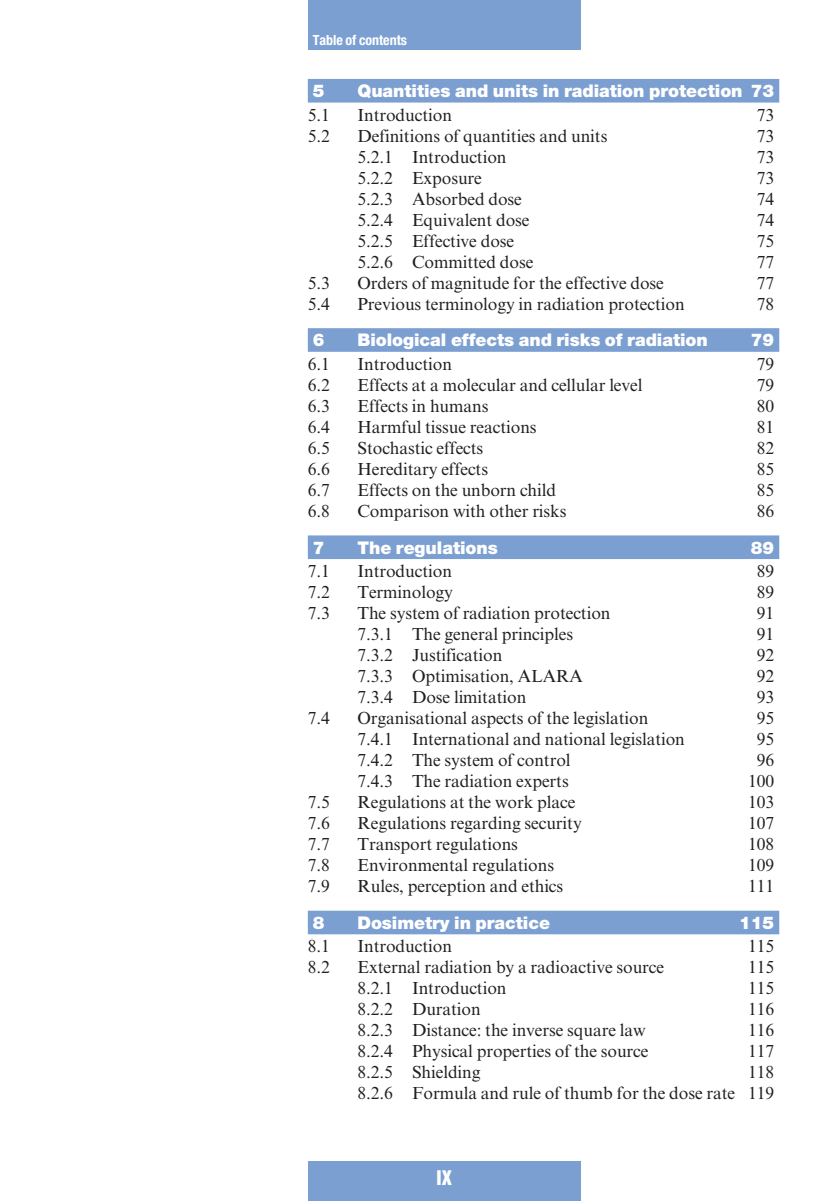
<style>
.page{position:relative;width:834px;height:1201px;background:#fff}
.page>*{position:absolute;margin:0;border:0;box-sizing:border-box;transform-origin:0 0}
.t1{font:18.38px "Helvetica Inserat LT Std";color:#fff}
.t2{font:17.5px/21px "Times New Roman MT Std";letter-spacing:-.005em;color:#231f20;text-align:right}
.t3{font:900 17.5px "Helvetica Neue LT Std";letter-spacing:-.005em;color:#fff}
.t4{font:700 condensed 14px "Helvetica Neue LT Std";color:#fff}
</style>
<div class="page">
<div style="left:308px;top:79px;width:471px;height:24px;background:#7c9fd2"></div>
<div style="left:308px;top:328px;width:471px;height:24px;background:#7c9fd2"></div>
<div style="left:308px;top:535px;width:471px;height:24px;background:#7c9fd2"></div>
<div style="left:308px;top:911px;width:471px;height:23px;background:#7c9fd2"></div>
<div style="left:308px;top:0;width:273px;height:50px;background:#7c9fd2"></div>
<div style="left:308px;top:1161px;width:273px;height:40px;background:#7c9fd2"></div>
<p class="t4" style="left:313px;top:35px;width:96px">Table of contents</p>
<p class="t3" style="left:313px;top:84px;width:13px">5</p>
<p class="t3" style="left:357px;top:84px;width:418px">Quantities and units in radiation protection 73</p>
<p class="t2" style="left:308px;top:106px;width:24px">5.1</p>
<p class="t2" style="left:357px;top:106px;width:96px">Introduction</p>
<p class="t2" style="left:757px;top:106px;width:19px">73</p>
<p class="t2" style="left:308px;top:127px;width:24px">5.2</p>
<p class="t2" style="left:357px;top:127px;width:251px">Definitions of quantities and units</p>
<p class="t2" style="left:757px;top:127px;width:19px">73</p>
<p class="t2" style="left:357px;top:148px;width:151px">5.2.1 Introduction</p>
<p class="t2" style="left:757px;top:148px;width:19px">73</p>
<p class="t2" style="left:357px;top:169px;width:126px">5.2.2 Exposure</p>
<p class="t2" style="left:757px;top:169px;width:19px">73</p>
<p class="t2" style="left:357px;top:190px;width:166px">5.2.3 Absorbed dose</p>
<p class="t2" style="left:757px;top:190px;width:19px">74</p>
<p class="t2" style="left:357px;top:211px;width:174px">5.2.4 Equivalent dose</p>
<p class="t2" style="left:757px;top:211px;width:19px">74</p>
<p class="t2" style="left:357px;top:232px;width:158px">5.2.5 Effective dose</p>
<p class="t2" style="left:757px;top:232px;width:19px">75</p>
<p class="t2" style="left:357px;top:253px;width:177px">5.2.6 Committed dose</p>
<p class="t2" style="left:757px;top:253px;width:19px">77</p>
<p class="t2" style="left:308px;top:274px;width:24px">5.3</p>
<p class="t2" style="left:357px;top:274px;width:308px">Orders of magnitude for the effective dose</p>
<p class="t2" style="left:757px;top:274px;width:19px">77</p>
<p class="t2" style="left:308px;top:295px;width:24px">5.4</p>
<p class="t2" style="left:357px;top:295px;width:329px">Previous terminology in radiation protection</p>
<p class="t2" style="left:757px;top:295px;width:19px">78</p>
<p class="t3" style="left:313px;top:334px;width:13px">6</p>
<p class="t3" style="left:357px;top:334px;width:352px">Biological effects and risks of radiation</p>
<p class="t3" style="left:751px;top:334px;width:25px">79</p>
<p class="t2" style="left:308px;top:355px;width:24px">6.1</p>
<p class="t2" style="left:357px;top:355px;width:96px">Introduction</p>
<p class="t2" style="left:757px;top:355px;width:19px">79</p>
<p class="t2" style="left:308px;top:376px;width:24px">6.2</p>
<p class="t2" style="left:357px;top:376px;width:287px">Effects at a molecular and cellular level</p>
<p class="t2" style="left:757px;top:376px;width:19px">79</p>
<p class="t2" style="left:308px;top:397px;width:24px">6.3</p>
<p class="t2" style="left:357px;top:397px;width:132px">Effects in humans</p>
<p class="t2" style="left:757px;top:397px;width:19px">80</p>
<p class="t2" style="left:308px;top:418px;width:24px">6.4</p>
<p class="t2" style="left:357px;top:418px;width:181px">Harmful tissue reactions</p>
<p class="t2" style="left:757px;top:418px;width:19px">81</p>
<p class="t2" style="left:308px;top:439px;width:24px">6.5</p>
<p class="t2" style="left:357px;top:439px;width:127px">Stochastic effects</p>
<p class="t2" style="left:757px;top:439px;width:19px">82</p>
<p class="t2" style="left:308px;top:460px;width:24px">6.6</p>
<p class="t2" style="left:357px;top:460px;width:132px">Hereditary effects</p>
<p class="t2" style="left:757px;top:460px;width:19px">85</p>
<p class="t2" style="left:308px;top:481px;width:24px">6.7</p>
<p class="t2" style="left:357px;top:481px;width:200px">Effects on the unborn child</p>
<p class="t2" style="left:757px;top:481px;width:19px">85</p>
<p class="t2" style="left:308px;top:502px;width:24px">6.8</p>
<p class="t2" style="left:357px;top:502px;width:211px">Comparison with other risks</p>
<p class="t2" style="left:757px;top:502px;width:19px">86</p>
<p class="t3" style="left:313px;top:541px;width:13px">7</p>
<p class="t3" style="left:357px;top:541px;width:142px">The regulations</p>
<p class="t3" style="left:751px;top:541px;width:25px">89</p>
<p class="t2" style="left:308px;top:562px;width:24px">7.1</p>
<p class="t2" style="left:357px;top:562px;width:96px">Introduction</p>
<p class="t2" style="left:757px;top:562px;width:19px">89</p>
<p class="t2" style="left:308px;top:583px;width:24px">7.2</p>
<p class="t2" style="left:357px;top:583px;width:97px">Terminology</p>
<p class="t2" style="left:757px;top:583px;width:19px">89</p>
<p class="t2" style="left:308px;top:604px;width:24px">7.3</p>
<p class="t2" style="left:357px;top:604px;width:255px">The system of radiation protection</p>
<p class="t2" style="left:757px;top:604px;width:19px">91</p>
<p class="t2" style="left:357px;top:625px;width:217px">7.3.1 The general principles</p>
<p class="t2" style="left:757px;top:625px;width:19px">91</p>
<p class="t2" style="left:357px;top:646px;width:147px">7.3.2 Justification</p>
<p class="t2" style="left:757px;top:646px;width:19px">92</p>
<p class="t2" style="left:357px;top:667px;width:227px">7.3.3 Optimisation, ALARA</p>
<p class="t2" style="left:757px;top:667px;width:19px">92</p>
<p class="t2" style="left:357px;top:688px;width:170px">7.3.4 Dose limitation</p>
<p class="t2" style="left:757px;top:688px;width:19px">93</p>
<p class="t2" style="left:308px;top:709px;width:24px">7.4</p>
<p class="t2" style="left:357px;top:709px;width:292px">Organisational aspects of the legislation</p>
<p class="t2" style="left:757px;top:709px;width:19px">95</p>
<p class="t2" style="left:357px;top:730px;width:329px">7.4.1 International and national legislation</p>
<p class="t2" style="left:757px;top:730px;width:19px">95</p>
<p class="t2" style="left:357px;top:751px;width:215px">7.4.2 The system of control</p>
<p class="t2" style="left:757px;top:751px;width:19px">96</p>
<p class="t2" style="left:357px;top:772px;width:213px">7.4.3 The radiation experts</p>
<p class="t2" style="left:748px;top:772px;width:28px">100</p>
<p class="t2" style="left:308px;top:793px;width:24px">7.5</p>
<p class="t2" style="left:357px;top:793px;width:219px">Regulations at the work place</p>
<p class="t2" style="left:748px;top:793px;width:28px">103</p>
<p class="t2" style="left:308px;top:814px;width:24px">7.6</p>
<p class="t2" style="left:357px;top:814px;width:226px">Regulations regarding security</p>
<p class="t2" style="left:748px;top:814px;width:28px">107</p>
<p class="t2" style="left:308px;top:835px;width:24px">7.7</p>
<p class="t2" style="left:357px;top:835px;width:162px">Transport regulations</p>
<p class="t2" style="left:748px;top:835px;width:28px">108</p>
<p class="t2" style="left:308px;top:856px;width:24px">7.8</p>
<p class="t2" style="left:357px;top:856px;width:198px">Environmental regulations</p>
<p class="t2" style="left:748px;top:856px;width:28px">109</p>
<p class="t2" style="left:308px;top:877px;width:24px">7.9</p>
<p class="t2" style="left:357px;top:877px;width:207px">Rules, perception and ethics</p>
<p class="t2" style="left:748px;top:877px;width:28px">111</p>
<p class="t3" style="left:313px;top:916px;width:13px">8</p>
<p class="t3" style="left:357px;top:916px;width:194px">Dosimetry in practice</p>
<p class="t3" style="left:739px;top:916px;width:36px">115</p>
<p class="t2" style="left:308px;top:937px;width:24px">8.1</p>
<p class="t2" style="left:357px;top:937px;width:96px">Introduction</p>
<p class="t2" style="left:748px;top:937px;width:28px">115</p>
<p class="t2" style="left:308px;top:958px;width:24px">8.2</p>
<p class="t2" style="left:357px;top:958px;width:308px">External radiation by a radioactive source</p>
<p class="t2" style="left:748px;top:958px;width:28px">115</p>
<p class="t2" style="left:357px;top:979px;width:151px">8.2.1 Introduction</p>
<p class="t2" style="left:748px;top:979px;width:28px">115</p>
<p class="t2" style="left:357px;top:1000px;width:125px">8.2.2 Duration</p>
<p class="t2" style="left:748px;top:1000px;width:28px">116</p>
<p class="t2" style="left:357px;top:1021px;width:290px">8.2.3 Distance: the inverse square law</p>
<p class="t2" style="left:748px;top:1021px;width:28px">116</p>
<p class="t2" style="left:357px;top:1042px;width:292px">8.2.4 Physical properties of the source</p>
<p class="t2" style="left:748px;top:1042px;width:28px">117</p>
<p class="t2" style="left:357px;top:1063px;width:125px">8.2.5 Shielding</p>
<p class="t2" style="left:357px;top:1063px;width:418px">118<br>8.2.6 Formula and rule of thumb for the dose rate 119</p>
<p class="t1" style="left:437px;top:1170px;width:17px">IX</p>
</div>
